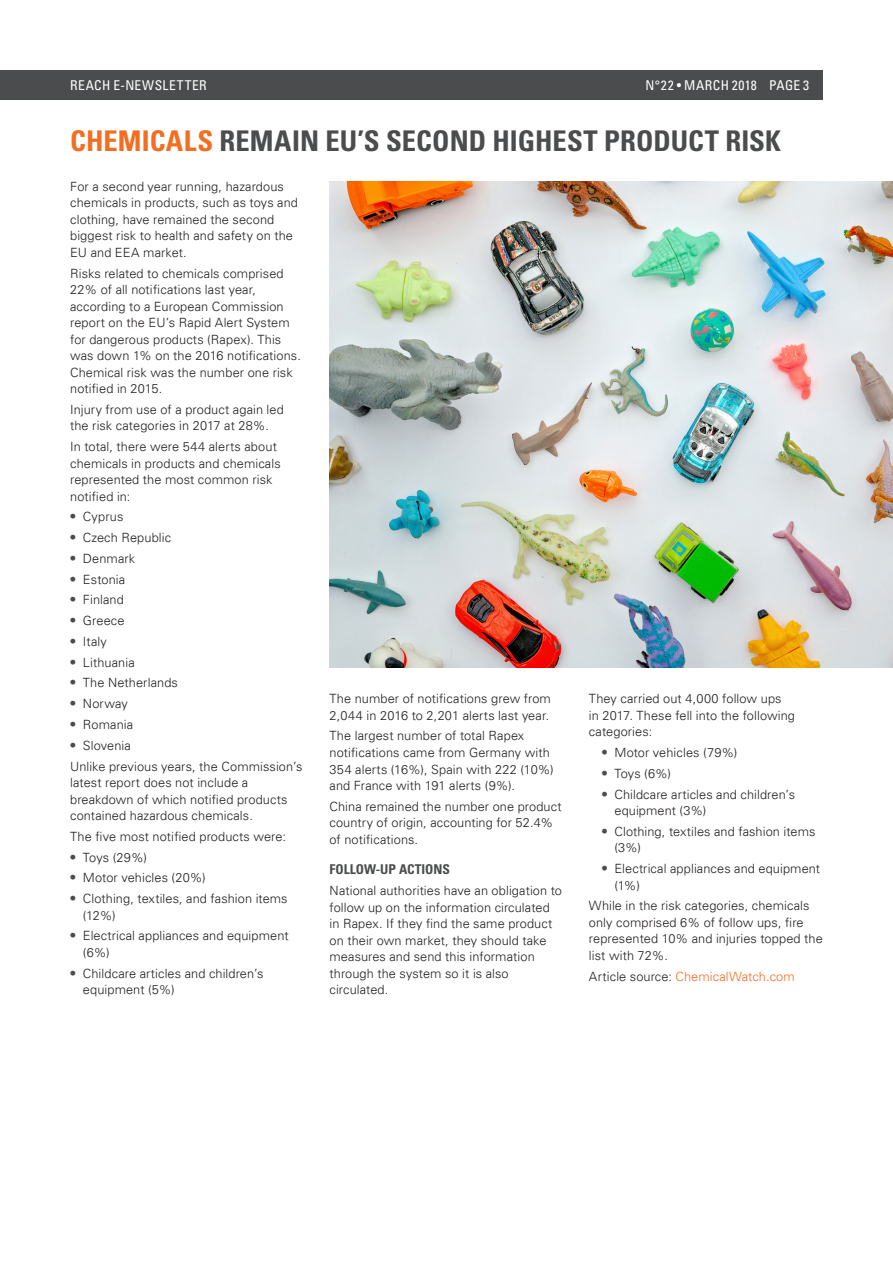
<style>
.page{position:relative;width:893px;height:1263px;background:#fff}
.page>*{position:absolute;margin:0;border:0;box-sizing:border-box;transform-origin:0 0}
.Heading{font:700 condensed 28.5px "Univers LT";letter-spacing:.005em;color:#4b4c4d}
.t1{font:condensed 13.5px "Univers LT";letter-spacing:.035em;color:#fff}
.First_Subheading{font:700 condensed 13.5px "Univers LT";color:#4b4c4d}
.Body_Text{font:300 12.75px/16.5px "Univers LT";letter-spacing:.005em;color:#231f20}
.Body_Text-2{font:300 12.75px "Univers LT";letter-spacing:.01em;color:#f36e21}
.s1{color:#f36e21}
.s2{font-weight:700;font-stretch:condensed;font-size:13.5px;color:#4b4c4d}
.s3{color:#231f20}
</style>
<div class="page">
<div style="left:0;top:70px;width:823px;height:30px;background:#4b4c4d"></div>
<img style="left:330px;top:182px;width:563px;height:486px">
<p class="t1" style="left:70px;top:77px;width:138px">REACH E-NEWSLETTER</p>
<p class="t1" style="left:645px;top:77px;width:165px">N°22 • MARCH 2018 PAGE 3</p>
<p class="Heading" style="left:70px;top:124px;width:712px"><span class="s1">CHEMICALS</span> REMAIN EU’S SECOND HIGHEST PRODUCT RISK</p>
<p class="Body_Text" style="left:70px;top:178px;width:229px">For a second year running, hazardous chemicals in products, such as toys and clothing, have remained the second biggest risk to health and safety on the EU and EEA market.</p>
<p class="Body_Text" style="left:70px;top:265px;width:232px">Risks related to chemicals comprised 22% of all notifications last year, according to a European Commission report on the EU’s Rapid Alert System for dangerous products (Rapex). This was down 1% on the 2016 notifications.<br>Chemical risk was the number one risk notified in 2015.</p>
<p class="Body_Text" style="left:70px;top:401px;width:215px">Injury from use of a product again led the risk categories in 2017 at 28%.</p>
<p class="Body_Text" style="left:70px;top:438px;width:212px">In total, there were 544 alerts about chemicals in products and chemicals represented the most common risk notified in:</p>
<p class="Body_Text" style="left:70px;top:509px;width:55px"><span class="s2">•</span> Cyprus</p>
<p class="Body_Text" style="left:70px;top:529px;width:102px"><span class="s2">•</span> Czech Republic</p>
<p class="Body_Text" style="left:70px;top:550px;width:67px"><span class="s2">•</span> Denmark</p>
<p class="Body_Text" style="left:70px;top:571px;width:57px"><span class="s2">•</span> Estonia</p>
<p class="Body_Text" style="left:70px;top:592px;width:55px"><span class="s2">•</span> Finland</p>
<p class="Body_Text" style="left:70px;top:612px;width:56px"><span class="s2">•</span> Greece</p>
<p class="Body_Text" style="left:70px;top:633px;width:38px"><span class="s2">•</span> Italy</p>
<p class="Body_Text" style="left:70px;top:654px;width:66px"><span class="s2">•</span> Lithuania</p>
<p class="Body_Text" style="left:70px;top:675px;width:109px"><span class="s2">•</span> The Netherlands</p>
<p class="Body_Text" style="left:70px;top:695px;width:59px"><span class="s2">•</span> Norway</p>
<p class="Body_Text" style="left:70px;top:716px;width:64px"><span class="s2">•</span> Romania</p>
<p class="Body_Text" style="left:70px;top:737px;width:62px"><span class="s2">•</span> Slovenia</p>
<p class="Body_Text" style="left:70px;top:758px;width:234px">Unlike previous years, the Commission’s latest report does not include a breakdown of which notified products contained hazardous chemicals.</p>
<p class="Body_Text" style="left:70px;top:828px;width:217px">The five most notified products were:</p>
<p class="Body_Text" style="left:70px;top:849px;width:78px"><span class="s2">•</span> Toys (29%)</p>
<p class="Body_Text" style="left:70px;top:869px;width:137px"><span class="s2">•</span> Motor vehicles (20%)</p>
<p class="Body_Text" style="left:83px;top:890px;width:206px;text-indent:-13px"><span class="s2">•</span> Clothing, textiles, and fashion items (12%)</p>
<p class="Body_Text" style="left:83px;top:927px;width:207px;text-indent:-13px"><span class="s2">•</span> Electrical appliances and equipment (6%)</p>
<p class="Body_Text" style="left:83px;top:965px;width:182px;text-indent:-13px"><span class="s2">•</span> Childcare articles and children’s equipment (5%)</p>
<p class="Body_Text" style="left:330px;top:690px;width:223px">The number of notifications grew from<br>2,044 in 2016 to 2,201 alerts last year.</p>
<p class="Body_Text" style="left:330px;top:728px;width:226px">The largest number of total Rapex notifications came from Germany with 354 alerts (16%), Spain with 222 (10%) and France with 191 alerts (9%).</p>
<p class="Body_Text" style="left:330px;top:798px;width:234px">China remained the number one product country of origin, accounting for 52.4% of notifications.</p>
<p class="First_Subheading" style="left:330px;top:861px;width:122px">FOLLOW-UP ACTIONS</p>
<p class="Body_Text" style="left:330px;top:882px;width:234px">National authorities have an obligation to follow up on the information circulated in Rapex. If they find the same product on their own market, they should take measures and send this information through the system so it is also circulated.</p>
<p class="Body_Text" style="left:589px;top:690px;width:208px">They carried out 4,000 follow ups<br>in 2017. These fell into the following categories:</p>
<p class="Body_Text" style="left:602px;top:744px;width:137px"><span class="s2">•</span> Motor vehicles (79%)</p>
<p class="Body_Text" style="left:602px;top:765px;width:71px"><span class="s2">•</span> Toys (6%)</p>
<p class="Body_Text" style="left:614px;top:786px;width:182px;text-indent:-13px"><span class="s2">•</span> Childcare articles and children’s equipment (3%)</p>
<p class="Body_Text" style="left:614px;top:823px;width:203px;text-indent:-13px"><span class="s2">•</span> Clothing, textiles and fashion items (3%)</p>
<p class="Body_Text" style="left:614px;top:860px;width:207px;text-indent:-13px"><span class="s2">•</span> Electrical appliances and equipment (1%)</p>
<p class="Body_Text" style="left:589px;top:897px;width:235px">While in the risk categories, chemicals only comprised 6% of follow ups, fire represented 10% and injuries topped the list with 72%.</p>
<p class="Body_Text-2" style="left:589px;top:968px;width:207px"><span class="s3">Article source:</span> ChemicalWatch.com</p>
</div>
